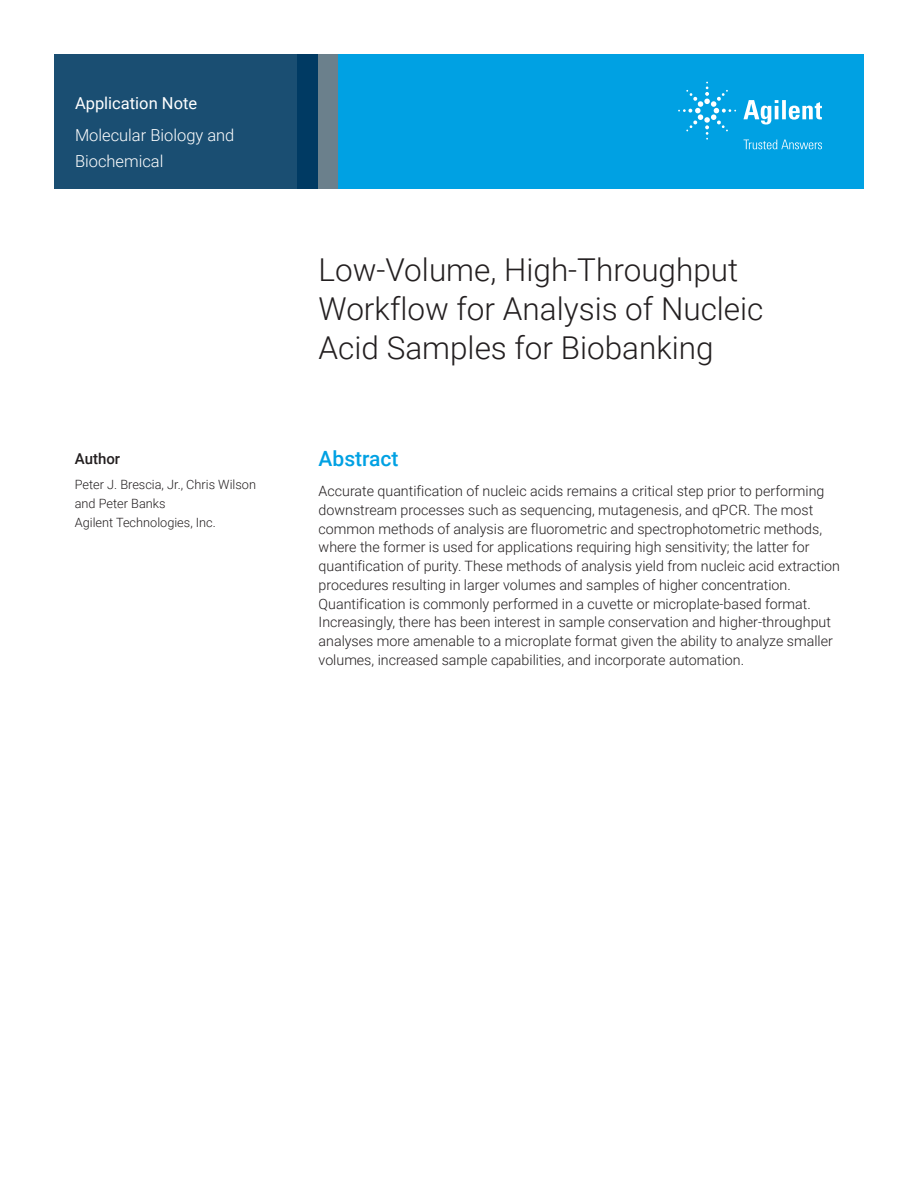
<style>
.page{position:relative;width:918px;height:1188px;background:#fff}
.page>*{position:absolute;margin:0;border:0;box-sizing:border-box;transform-origin:0 0}
.t1{font:300 31.5px/39px "Roboto";color:#231f20}
.t2{font:500 21px "Roboto";color:#00a1e3}
.t3{font:300 16.5px/25.5px "Roboto";color:#fff}
.t4{font:16.5px "Roboto";color:#fff}
.t5{font:500 15px "Roboto";color:#231f20}
.t6{font:300 14.25px/18.8px "Roboto";color:#231f20}
.t7{font:300 12.75px/18.8px "Roboto";color:#231f20}
</style>
<div class="page">
<div style="left:297px;top:54px;width:567px;height:135px;background:#00a1e3"></div>
<div style="left:54px;top:54px;width:243px;height:135px;background:#1a4e72"></div>
<div style="left:317px;top:54px;width:21px;height:135px;background:#6b808c"></div>
<div style="left:297px;top:54px;width:20px;height:135px;background:#003a63"></div>
<svg style="left:743px;top:100px;width:79px;height:25px"></svg>
<svg style="left:678px;top:82px;width:58px;height:58px"></svg>
<svg style="left:744px;top:140px;width:78px;height:9px"></svg>
<p class="t4" style="left:75px;top:91px;width:124px">Application Note</p>
<p class="t3" style="left:75px;top:122px;width:161px">Molecular Biology and<br>Biochemical</p>
<p class="t5" style="left:75px;top:448px;width:47px">Author</p>
<p class="t7" style="left:75px;top:475px;width:183px">Peter J. Brescia, Jr., Chris Wilson and Peter Banks<br>Agilent Technologies, Inc.</p>
<h1 class="t1" style="left:319px;top:249px;width:446px">Low-Volume, High-Throughput<br>Workflow for Analysis of Nucleic<br>Acid Samples for Biobanking</h1>
<h2 class="t2" style="left:319px;top:443px;width:82px">Abstract</h2>
<p class="t6" style="left:319px;top:481px;width:523px">Accurate quantification of nucleic acids remains a critical step prior to performing downstream processes such as sequencing, mutagenesis, and qPCR. The most common methods of analysis are fluorometric and spectrophotometric methods, where the former is used for applications requiring high sensitivity; the latter for quantification of purity. These methods of analysis yield from nucleic acid extraction procedures resulting in larger volumes and samples of higher concentration.<br>Quantification is commonly performed in a cuvette or microplate-based format.<br>Increasingly, there has been interest in sample conservation and higher-throughput analyses more amenable to a microplate format given the ability to analyze smaller volumes, increased sample capabilities, and incorporate automation.</p>
</div>
